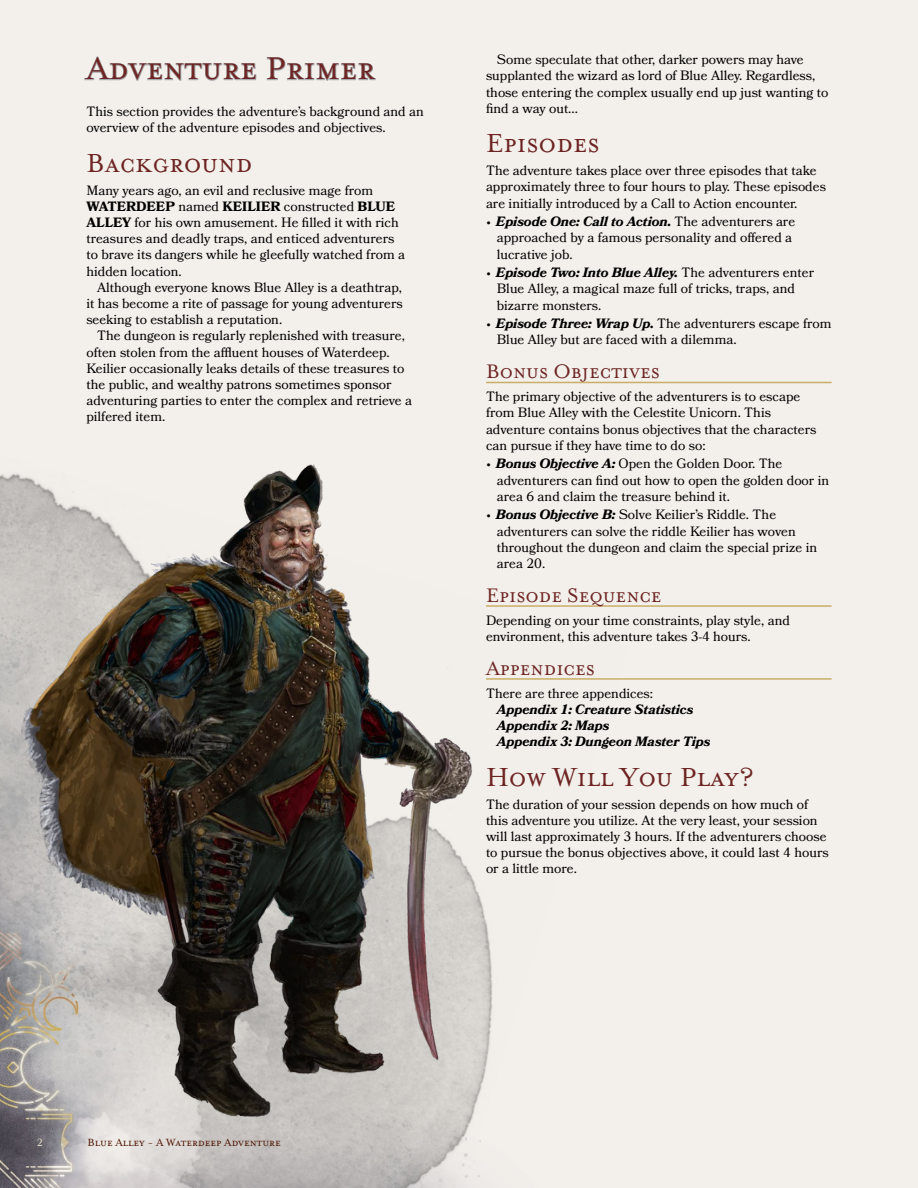
<style>
.page{position:relative;width:918px;height:1188px;background:#fff}
.page>*{position:absolute;margin:0;border:0;box-sizing:border-box;transform-origin:0 0}
.t1{font:36px "Mrs Eaves OT";letter-spacing:.005em;color:#6d2423}
.t2{font:30px "Mrs Eaves OT";color:#6d2423}
.t3{font:22.5px "Mrs Eaves OT";color:#6d2423}
.t4{font:13.5px/16.2px "Bookmania";color:#000}
.t5{font:italic 700 13.5px/16.2px "Bookmania";color:#000}
.t6{font:12px "Mrs Eaves OT";color:#4e1300}
.t7{font:10.5px "Bookmania";color:#e5dac6}
.s1{font-weight:700}
.s2{font-weight:700;font-style:italic}
</style>
<div class="page">
<img style="left:0;top:453px;width:629px;height:735px">
<svg style="left:84px;top:55px;width:173px;height:27px;background:#dddbd8"></svg>
<svg style="left:266px;top:56px;width:110px;height:26px;background:#dad9d6"></svg>
<hr style="left:486px;top:382px;width:346px;height:1px;background:#caad6a">
<hr style="left:486px;top:605px;width:346px;height:2px;background:#caad6a">
<hr style="left:486px;top:678px;width:346px;height:2px;background:#caad6a">
<img style="left:13px;top:449px;width:492px;height:693px">
<h1 class="t1" style="left:86px;top:48px;width:290px">Adventure Primer</h1>
<p class="t4" style="left:86px;top:103px;width:339px">This section provides the adventure’s background and an overview of the adventure episodes and objectives.</p>
<h2 class="t2" style="left:86px;top:146px;width:168px">Background</h2>
<p class="t4" style="left:86px;top:182px;width:320px">Many years ago, an evil and reclusive mage from <span class="s1">WATERDEEP</span> named <span class="s1">KEILIER</span> constructed <span class="s1">BLUE ALLEY</span> for his own amusement. He filled it with rich treasures and deadly traps, and enticed adventurers to brave its dangers while he gleefully watched from a hidden location.</p>
<p class="t4" style="left:86px;top:279px;width:318px;text-align:justify;text-indent:11px">Although everyone knows Blue Alley is a deathtrap, it has become a rite of passage for young adventurers seeking to establish a reputation.</p>
<p class="t4" style="left:86px;top:328px;width:327px;text-indent:11px">The dungeon is regularly replenished with treasure, often stolen from the affluent houses of Waterdeep.<br>Keilier occasionally leaks details of these treasures to the public, and wealthy patrons sometimes sponsor adventuring parties to enter the complex and retrieve a pilfered item.</p>
<p class="t4" style="left:486px;top:51px;width:344px;text-indent:11px">Some speculate that other, darker powers may have supplanted the wizard as lord of Blue Alley. Regardless, those entering the complex usually end up just wanting to find a way out...</p>
<h2 class="t2" style="left:486px;top:126px;width:115px">Episodes</h2>
<p class="t4" style="left:486px;top:162px;width:341px">The adventure takes place over three episodes that take approximately three to four hours to play. These episodes are initially introduced by a Call to Action encounter.</p>
<p class="t4" style="left:497px;top:213px;width:300px;text-indent:-10px">• <span class="s2">Episode One: Call to Action.</span> The adventurers are approached by a famous personality and offered a lucrative job.</p>
<p class="t4" style="left:497px;top:264px;width:319px;text-indent:-10px">• <span class="s2">Episode Two: Into Blue Alley.</span> The adventurers enter<br>Blue Alley, a magical maze full of tricks, traps, and bizarre monsters.</p>
<p class="t4" style="left:497px;top:316px;width:336px;text-indent:-10px">• <span class="s2">Episode Three: Wrap Up.</span> The adventurers escape from<br>Blue Alley but are faced with a dilemma.</p>
<h3 class="t3" style="left:486px;top:359px;width:175px">Bonus Objectives</h3>
<p class="t4" style="left:486px;top:388px;width:332px">The primary objective of the adventurers is to escape from Blue Alley with the Celestite Unicorn. This adventure contains bonus objectives that the characters can pursue if they have time to do so:</p>
<p class="t4" style="left:497px;top:456px;width:334px;text-indent:-10px">• <span class="s2">Bonus Objective A:</span> Open the Golden Door. The adventurers can find out how to open the golden door in area 6 and claim the treasure behind it.</p>
<p class="t4" style="left:497px;top:507px;width:322px;text-indent:-10px">• <span class="s2">Bonus Objective B:</span> Solve Keilier’s Riddle. The adventurers can solve the riddle Keilier has woven throughout the dungeon and claim the special prize in area 20.</p>
<h3 class="t3" style="left:486px;top:582px;width:177px">Episode Sequence</h3>
<p class="t4" style="left:486px;top:612px;width:305px">Depending on your time constraints, play style, and environment, this adventure takes 3-4 hours.</p>
<h3 class="t3" style="left:486px;top:655px;width:111px">Appendices</h3>
<p class="t4" style="left:486px;top:685px;width:169px">There are three appendices:</p>
<p class="t5" style="left:497px;top:701px;width:215px">Appendix 1: Creature Statistics<br>Appendix 2: Maps<br>Appendix 3: Dungeon Master Tips</p>
<h2 class="t2" style="left:486px;top:760px;width:269px">How Will You Play?</h2>
<p class="t4" style="left:486px;top:796px;width:344px">The duration of your session depends on how much of this adventure you utilize. At the very least, your session will last approximately 3 hours. If the adventurers choose to pursue the bonus objectives above, it could last 4 hours or a little more.</p>
<p class="t7" style="left:37px;top:1136px;width:8px">2</p>
<p class="t6" style="left:88px;top:1136px;width:195px">Blue Alley - A Waterdeep Adventure</p>
</div>
